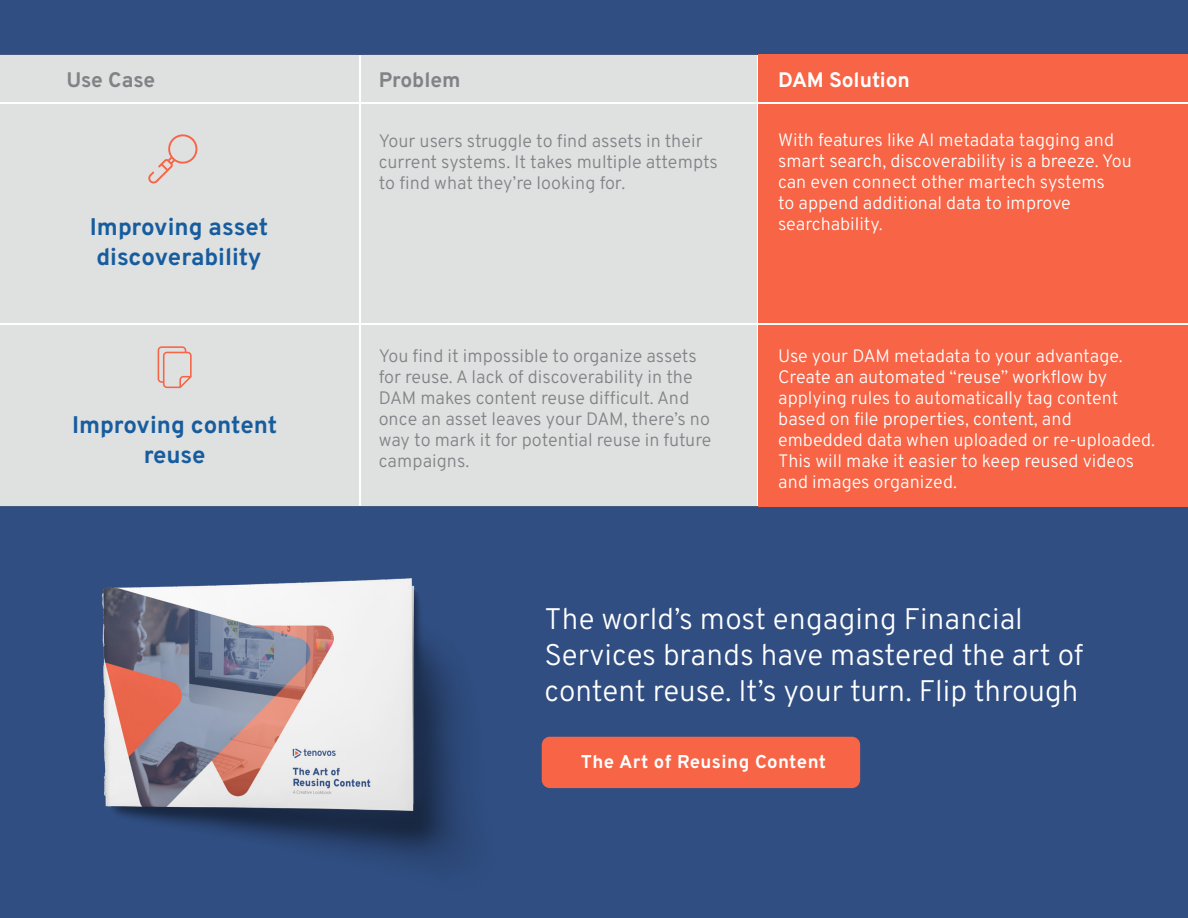
<style>
.page{position:relative;width:1188px;height:918px;background:#fff}
.page>*{position:absolute;margin:0;border:0;box-sizing:border-box;transform-origin:0 0}
.t1{font:29.7px/35.7px "Overpass";color:#fff}
.t2{font:700 24px/30px "Overpass";color:#175d9e}
.t3{font:700 21px "Overpass";color:#808285}
.t4{font:700 21px "Overpass";letter-spacing:-.01em;color:#fff}
.Body_Text{font:700 18.6px "Overpass";letter-spacing:.025em;color:#fff}
.t5{font:18px/21px "Overpass";color:#fff}
.t6{font:18px/21px "Overpass";color:#808285}
</style>
<div class="page">
<div style="left:0;top:507px;width:1188px;height:411px;background:#304e82"></div>
<div style="left:542px;top:737px;width:318px;height:51px;background:#f76446;border-radius:8px"></div>
<img style="left:102px;top:579px;width:363px;height:283px">
<div style="left:0;top:0;width:1188px;height:55px;background:#304e82"></div>
<div style="left:758px;top:55px;width:430px;height:47px;background:#f76446"></div>
<div style="left:758px;top:104px;width:430px;height:219px;background:#f76446"></div>
<div style="left:758px;top:325px;width:430px;height:182px;background:#f76446"></div>
<div style="left:361px;top:55px;width:395px;height:47px;background:#dfe0e0"></div>
<div style="left:361px;top:104px;width:395px;height:219px;background:#dfe0e0"></div>
<div style="left:361px;top:325px;width:395px;height:182px;background:#dfe0e0"></div>
<div style="left:0;top:55px;width:359px;height:47px;background:#dfe0e0"></div>
<div style="left:0;top:104px;width:359px;height:219px;background:#dfe0e0"></div>
<div style="left:0;top:325px;width:359px;height:182px;background:#dfe0e0"></div>
<svg style="left:148px;top:134px;width:50px;height:50px"></svg>
<svg style="left:158px;top:346px;width:34px;height:42px"></svg>
<p class="t3" style="left:66px;top:63px;width:90px">Use Case</p>
<p class="t3" style="left:379px;top:63px;width:83px">Problem</p>
<p class="t2" style="left:90px;top:211px;width:180px">Improving asset discoverability</p>
<p class="t2" style="left:72px;top:409px;width:207px;text-align:center">Improving content reuse</p>
<p class="t6" style="left:379px;top:129px;width:341px">Your users struggle to find assets in their current systems. It takes multiple attempts to find what they’re looking for.</p>
<p class="t6" style="left:379px;top:344px;width:334px">You find it impossible to organize assets for reuse. A lack of discoverability in the DAM makes content reuse difficult. And once an asset leaves your DAM, there’s no way to mark it for potential reuse in future campaigns.</p>
<p class="t4" style="left:778px;top:63px;width:134px">DAM Solution</p>
<p class="t5" style="left:778px;top:128px;width:355px">With features like AI metadata tagging and smart search, discoverability is a breeze. You can even connect other martech systems<br>to append additional data to improve searchability.</p>
<p class="t5" style="left:778px;top:345px;width:379px">Use your DAM metadata to your advantage.<br>Create an automated “reuse” workflow by applying rules to automatically tag content based on file properties, content, and embedded data when uploaded or re-uploaded.<br>This will make it easier to keep reused videos and images organized.</p>
<p class="t1" style="left:545px;top:600px;width:540px">The world’s most engaging Financial<br>Services brands have mastered the art of content reuse. It’s your turn. Flip through</p>
<p class="Body_Text" style="left:581px;top:746px;width:247px">The Art of Reusing Content</p>
</div>
